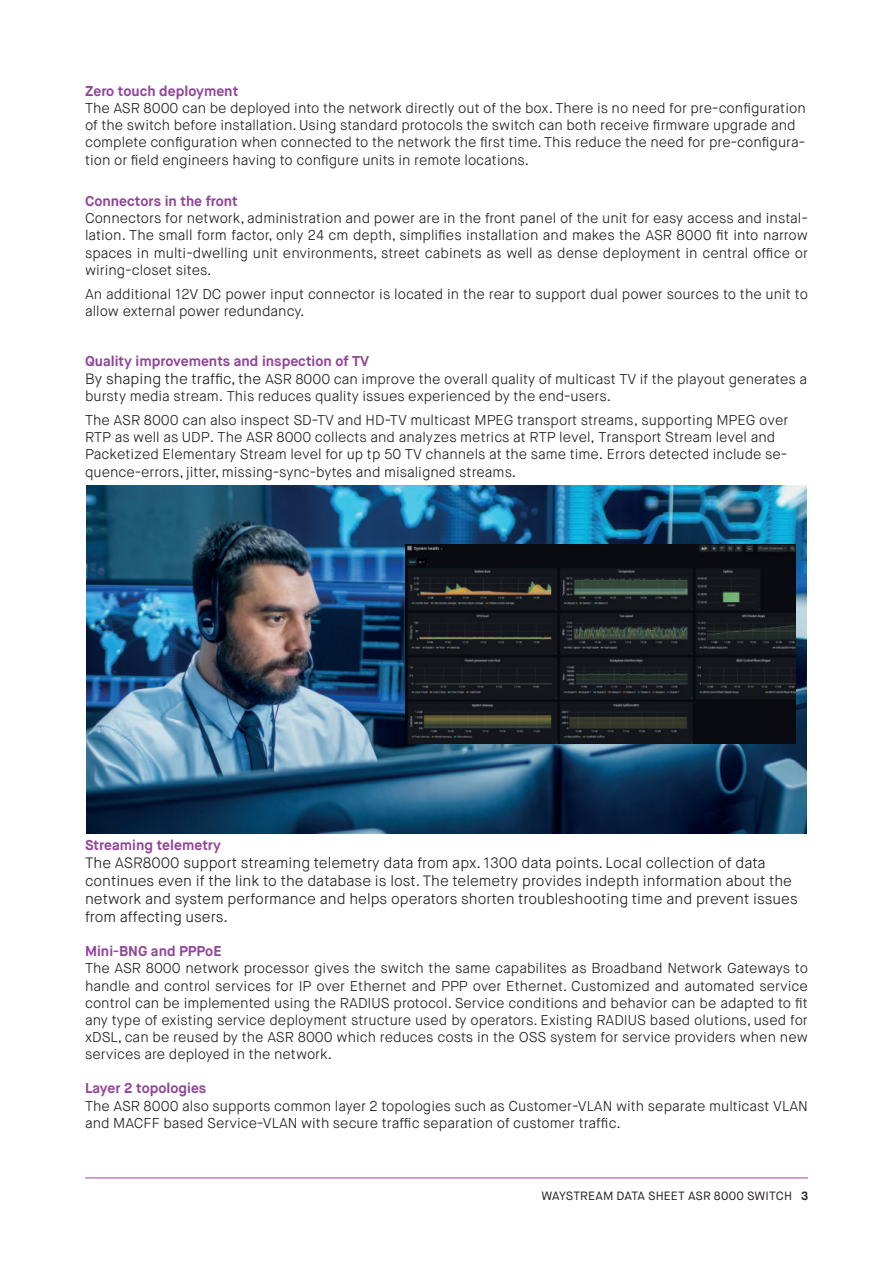
<style>
.page{position:relative;width:893px;height:1263px;background:#fff}
.page>*{position:absolute;margin:0;border:0;box-sizing:border-box;transform-origin:0 0}
.t1{font:300 15px/18px "Maison Neue";color:#231f20}
.t2{font:300 14.25px/17.1px "Maison Neue";color:#231f20}
.t3{font:700 14.25px "Maison Neue";color:#914599}
.t4{font:12px "Maison Neue";letter-spacing:.01em;color:#231f20}
.s1{font-weight:700;color:#914599}
.s2{font-size:15px}
.s3{font-weight:700}
</style>
<div class="page">
<hr style="left:85px;top:1177px;width:723px;height:1px;background:#914599">
<img style="left:86px;top:486px;width:721px;height:347px">
<img style="left:405px;top:544px;width:390px;height:199px">
<p class="t3" style="left:85px;top:85px;width:155px">Zero touch deployment</p>
<p class="t2" style="left:85px;top:101px;width:722px">The ASR 8000 can be deployed into the network directly out of the box. There is no need for pre-configuration of the switch before installation. Using standard protocols the switch can both receive firmware upgrade and complete configuration when connected to the network the first time. This reduce the need for pre-configura&shy;tion or field engineers having to configure units in remote locations.</p>
<p class="t3" style="left:85px;top:195px;width:154px">Connectors in the front</p>
<p class="t2" style="left:85px;top:211px;width:724px;text-align:justify">Connectors for network, administration and power are in the front panel of the unit for easy access and instal&shy;lation. The small form factor, only 24 cm depth, simplifies installation and makes the ASR 8000 fit into narrow spaces in multi-dwelling unit environments, street cabinets as well as dense deployment in central office or wiring-closet sites.</p>
<p class="t2" style="left:85px;top:287px;width:724px">An additional 12V DC power input connector is located in the rear to support dual power sources to the unit to allow external power redundancy.</p>
<p class="t2" style="left:85px;top:353px;width:723px;line-height:17.5px"><span class="s1">Quality improvements and inspection of TV<br></span><span class="s2">By shaping the traffic, the</span> ASR 8000 can improve the overall quality of multicast TV if the playout generates a bursty media stream. This reduces quality issues experienced by the end-users.</p>
<p class="t2" style="left:85px;top:413px;width:705px">The ASR 8000 can also inspect SD-TV and HD-TV multicast MPEG transport streams, supporting MPEG over RTP as well as UDP. The ASR 8000 collects and analyzes metrics at RTP level, Transport Stream level and Packetized Elementary Stream level for up tp 50 TV channels at the same time. Errors detected include se&shy;quence-errors, jitter, missing-sync-bytes and misaligned streams.</p>
<p class="t3" style="left:85px;top:839px;width:137px">Streaming telemetry</p>
<p class="t1" style="left:85px;top:855px;width:714px">The ASR8000 support streaming telemetry data from apx. 1300 data points. Local collection of data continues even if the link to the database is lost. The telemetry provides indepth information about the network and system performance and helps operators shorten troubleshooting time and prevent issues from affecting users.</p>
<p class="t3" style="left:85px;top:945px;width:138px">Mini-BNG and PPPoE</p>
<p class="t2" style="left:85px;top:961px;width:724px;text-align:justify">The ASR 8000 network processor gives the switch the same capabilites as Broadband Network Gateways to handle and control services for IP over Ethernet and PPP over Ethernet. Customized and automated service control can be implemented using the RADIUS protocol. Service conditions and behavior can be adapted to fit any type of existing service deployment structure used by operators. Existing RADIUS based olutions, used for xDSL, can be reused by the ASR 8000 which reduces costs in the OSS system for service providers when new services are deployed in the network.</p>
<p class="t3" style="left:85px;top:1082px;width:123px">Layer 2 topologies</p>
<p class="t2" style="left:85px;top:1098px;width:724px">The ASR 8000 also supports common layer 2 topologies such as Customer-VLAN with separate multicast VLAN and MACFF based Service-VLAN with secure traffic separation of customer traffic.</p>
<p class="t4" style="left:541px;top:1190px;width:268px">WAYSTREAM DATA SHEET ASR 8000 SWITCH <span class="s3">3</span></p>
</div>
